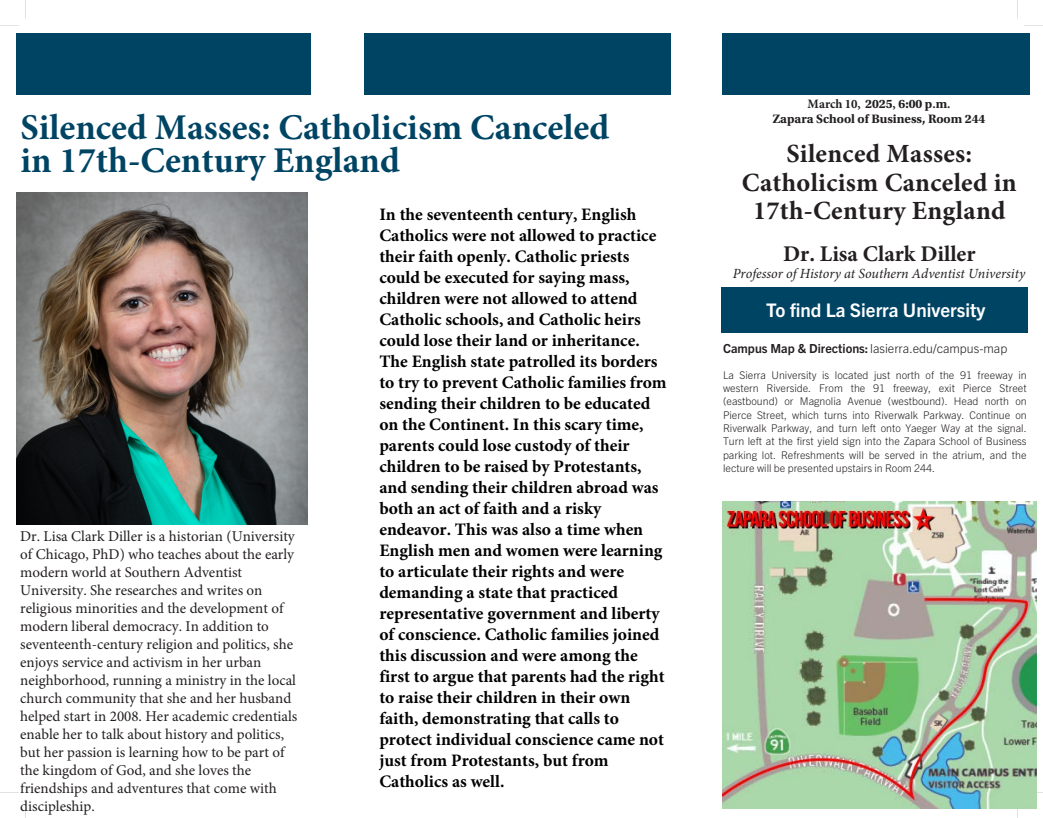
<style>
.page{position:relative;width:1043px;height:818px;background:#fff}
.page>*{position:absolute;margin:0;border:0;box-sizing:border-box;transform-origin:0 0}
.t1{font:700 36.25px/33.8px "Minion Pro";color:#004464}
.t2{font:700 26.25px/28.9px "Minion Pro";letter-spacing:.01em;color:#231f20;text-align:center}
.t3{font:700 22.5px "Minion Pro";color:#231f20}
.t4{font:700 18.75px "Trade Gothic Next LT Pro";color:#fff}
.t5{font:700 17.5px/21px "Minion Pro";color:#000}
.t6{font:15px/18px "Minion Pro";color:#221e1f}
.t7{font:italic 14px "Minion Pro";color:#231f20}
.t8{font:700 12.88px "Utopia Std";color:#231f20}
.t9{font:700 12.88px "Minion Pro";color:#231f20}
.t10{font:300 12.5px "Trade Gothic Next LT Pro";color:#231f20}
.t11{font:300 10.62px/13.4px "Trade Gothic Next LT Pro";color:#231f20;text-align:justify}
.s1{font-family:"Utopia Std"}
.s2{font-weight:700}
</style>
<div class="page">
<div style="left:722px;top:287px;width:306px;height:45px;background:#004464"></div>
<div style="left:514px;top:2px;width:14px;height:14px;border:2px solid #fff;border-radius:50%"></div>
<div style="left:514px;top:801px;width:14px;height:14px;border:2px solid #fff;border-radius:50%"></div>
<svg style="left:949px;top:808px;width:29px;height:1px"></svg>
<svg style="left:984px;top:808px;width:33px;height:1px"></svg>
<div style="left:722px;top:34px;width:307px;height:61px;background:#004464"></div>
<div style="left:364px;top:34px;width:306px;height:61px;background:#004464"></div>
<div style="left:16px;top:34px;width:295px;height:61px;background:#004464"></div>
<img style="left:16px;top:193px;width:291px;height:331px">
<img style="left:723px;top:501px;width:313px;height:307px">
<h1 class="t1" style="left:21px;top:110px;width:590px">Silenced Masses: Catholicism Canceled in 17th-Century England</h1>
<p class="t6" style="left:20px;top:527px;width:279px">Dr. Lisa Clark Diller is a historian (University of Chicago, PhD) who teaches about the early modern world at Southern Adventist University. She researches and writes on religious minorities and the development of modern liberal democracy. In addition to seventeenth-century religion and politics, she enjoys service and activism in her urban neighborhood, running a ministry in the local church community that she and her husband helped start in 2008. Her academic credentials enable her to talk about history and politics, but her passion is learning how to be part of the kingdom of God, and she loves the friendships and adventures that come with discipleship.</p>
<p class="t5" style="left:379px;top:203px;width:289px">In the seventeenth century, English Catholics were not allowed to practice their faith openly. Catholic priests could be executed for saying mass, children were not allowed to attend Catholic schools, and Catholic heirs could lose their land or inheritance.<br>The English state patrolled its borders to try to prevent Catholic families from sending their children to be educated on the Continent. In this scary time, parents could lose custody of their children to be raised by Protestants, and sending their children abroad was both an act of faith and a risky endeavor. This was also a time when English men and women were learning to articulate their rights and were demanding a state that practiced representative government and liberty of conscience. Catholic families joined this discussion and were among the first to argue that parents had the right to raise their children in their own faith, demonstrating that calls to protect individual conscience came not just from Protestants, but from Catholics as well.</p>
<p class="t9" style="left:807px;top:95px;width:144px">March 10, <span class="s1">2025</span>, <span class="s1">6:00 p</span>.<span class="s1">m</span>.</p>
<p class="t8" style="left:772px;top:111px;width:214px">Zapara School of Business, Room 244</p>
<h2 class="t2" style="left:742px;top:138px;width:276px">Silenced Masses:<br>Catholicism Canceled in<br>17th-Century England</h2>
<p class="t3" style="left:783px;top:238px;width:194px">Dr. Lisa Clark Diller</p>
<p class="t7" style="left:733px;top:264px;width:294px">Professor of History at Southern Adventist University</p>
<p class="t4" style="left:766px;top:297px;width:221px">To find La Sierra University</p>
<p class="t10" style="left:723px;top:340px;width:286px"><span class="s2">Campus Map &amp; Directions:</span>lasierra.edu/campus-map</p>
<p class="t11" style="left:723px;top:367px;width:305px">La Sierra University is located just north of the 91 freeway in western Riverside. From the 91 freeway, exit Pierce Street (eastbound) or Magnolia Avenue (westbound). Head north on Pierce Street, which turns into Riverwalk Parkway. Continue on Riverwalk Parkway, and turn left onto Yaeger Way at the signal.<br>Turn left at the first yield sign into the Zapara School of Business parking lot. Refreshments will be served in the atrium, and the lecture will be presented upstairs in Room 244.</p>
</div>
